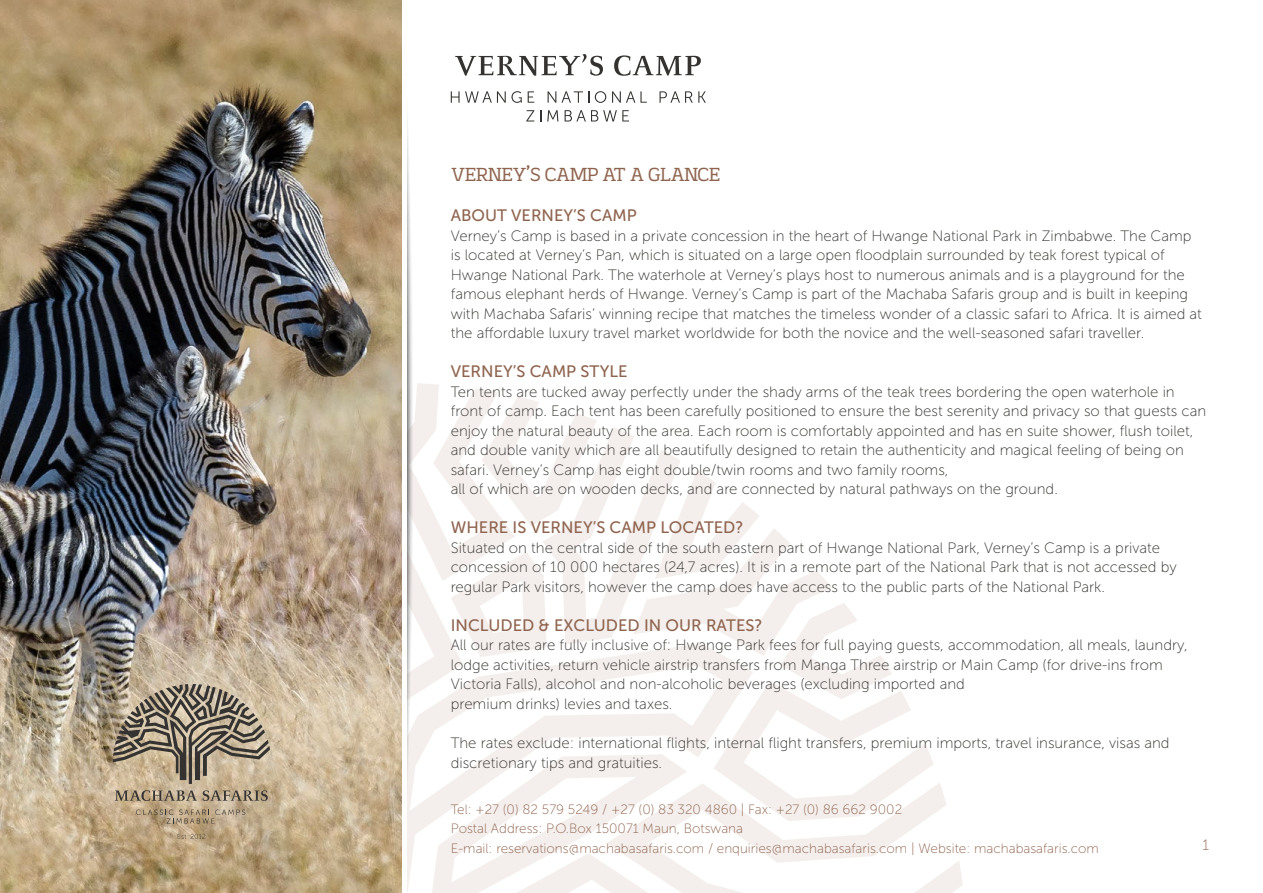
<style>
.page{position:relative;width:1263px;height:893px;background:#fff}
.page>*{position:absolute;margin:0;border:0;box-sizing:border-box;transform-origin:0 0}
.t1{font:19.5px "Korpo";color:#8f644e}
.t2{font:16.5px "Museo Sans 500";color:#8f644e}
.t3{font:15px/19.5px "Museo Sans 100";color:#353331}
.t4{font:15px "Museo Sans 100";color:#8f644e}
.t5{font:13.5px/19.5px "Museo Sans 100";color:#8f644e}
</style>
<div class="page">
<svg style="left:407px;top:54px;width:556px;height:839px"></svg>
<img style="left:0;top:0;width:402px;height:893px">
<svg style="left:113px;top:684px;width:157px;height:100px;background:#a0937e"></svg>
<svg style="left:136px;top:809px;width:109px;height:15px;background:#b29e81"></svg>
<svg style="left:115px;top:790px;width:82px;height:11px"></svg>
<svg style="left:203px;top:790px;width:65px;height:11px"></svg>
<svg style="left:178px;top:834px;width:27px;height:5px"></svg>
<h1 class="t1" style="left:452px;top:161px;width:270px">VERNEY’S CAMP AT A GLANCE</h1>
<p class="t2" style="left:451px;top:207px;width:187px">ABOUT VERNEY’S CAMP</p>
<p class="t3" style="left:451px;top:226px;width:753px">Verney’s Camp is based in a private concession in the heart of Hwange National Park in Zimbabwe. The Camp is located at Verney’s Pan, which is situated on a large open floodplain surrounded by teak forest typical of Hwange National Park. The waterhole at Verney’s plays host to numerous animals and is a playground for the famous elephant herds of Hwange. Verney’s Camp is part of the Machaba Safaris group and is built in keeping with Machaba Safaris’ winning recipe that matches the timeless wonder of a classic safari to Africa. It is aimed at the affordable luxury travel market worldwide for both the novice and the well-seasoned safari traveller.</p>
<p class="t2" style="left:451px;top:363px;width:178px">VERNEY’S CAMP STYLE</p>
<p class="t3" style="left:451px;top:382px;width:757px">Ten tents are tucked away perfectly under the shady arms of the teak trees bordering the open waterhole in front of camp. Each tent has been carefully positioned to ensure the best serenity and privacy so that guests can enjoy the natural beauty of the area. Each room is comfortably appointed and has en suite shower, flush toilet, and double vanity which are all beautifully designed to retain the authenticity and magical feeling of being on safari. Verney’s Camp has eight double/twin rooms and two family rooms,<br>all of which are on wooden decks, and are connected by natural pathways on the ground.</p>
<p class="t2" style="left:451px;top:519px;width:294px">WHERE IS VERNEY’S CAMP LOCATED?</p>
<p class="t3" style="left:451px;top:538px;width:727px">Situated on the central side of the south eastern part of Hwange National Park, Verney’s Camp is a private concession of 10 000 hectares (24,7 acres). It is in a remote part of the National Park that is not accessed by regular Park visitors, however the camp does have access to the public parts of the National Park.</p>
<p class="t2" style="left:451px;top:616px;width:313px">INCLUDED &amp; EXCLUDED IN OUR RATES?</p>
<p class="t3" style="left:451px;top:636px;width:738px">All our rates are fully inclusive of: Hwange Park fees for full paying guests, accommodation, all meals, laundry, lodge activities, return vehicle airstrip transfers from Manga Three airstrip or Main Camp (for drive-ins from Victoria Falls), alcohol and non-alcoholic beverages (excluding imported and<br>premium drinks) levies and taxes.</p>
<p class="t3" style="left:451px;top:733px;width:720px">The rates exclude: international flights, internal flight transfers, premium imports, travel insurance, visas and discretionary tips and gratuities.</p>
<p class="t5" style="left:451px;top:800px;width:650px">Tel: +27 (0) 82 579 5249 / +27 (0) 83 320 4860 | Fax: +27 (0) 86 662 9002<br>Postal Address: P.O.Box 150071 Maun, Botswana<br>E-mail: reservations@machabasafaris.com / enquiries@machabasafaris.com | Website: machabasafaris.com</p>
<p class="t4" style="left:1202px;top:837px;width:8px">1</p>
</div>
